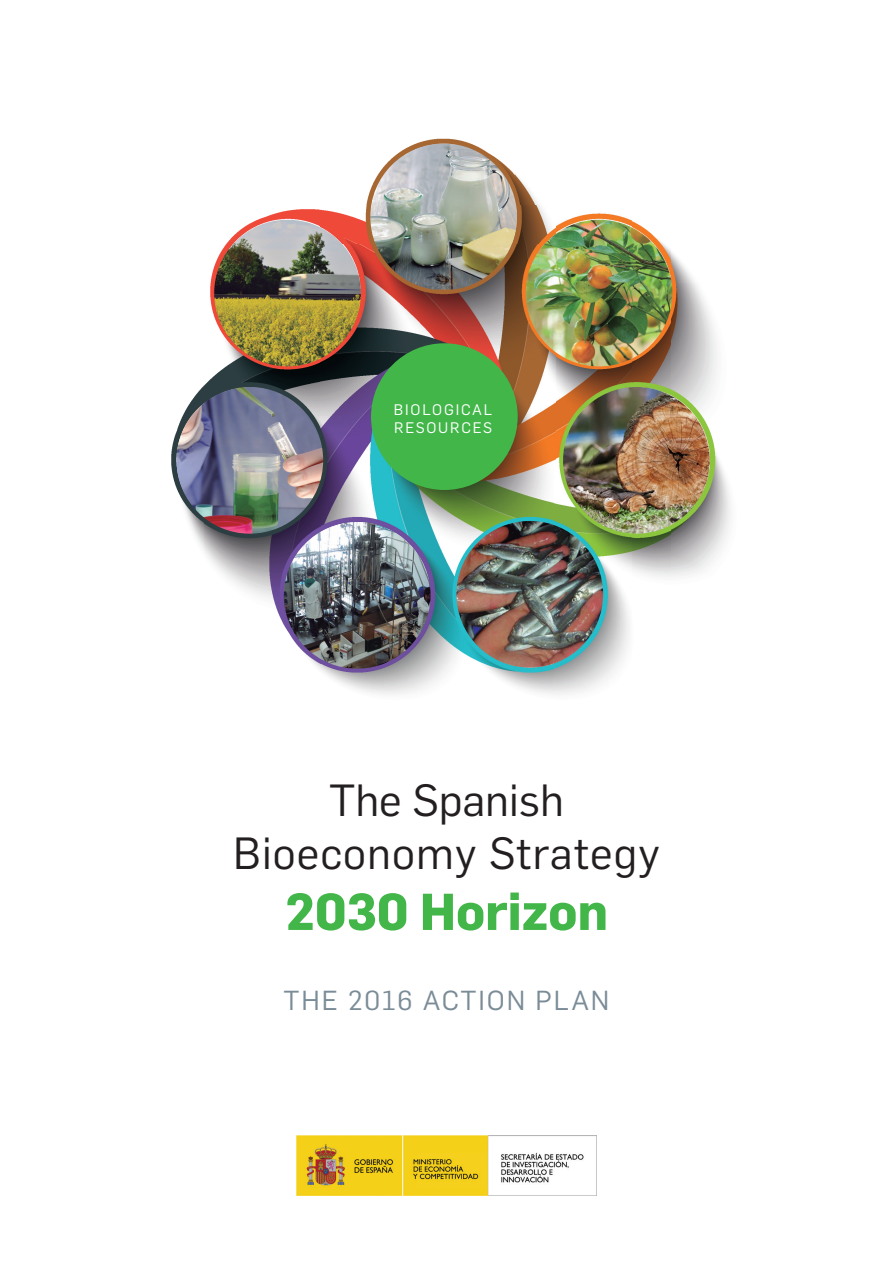
<style>
.page{position:relative;width:893px;height:1263px;background:#fff}
.page>*{position:absolute;margin:0;border:0;box-sizing:border-box;transform-origin:0 0}
.t1{font:700 50.85px "Flama";color:#42b649}
.t2{font:44.25px/52.9px "Flama";letter-spacing:.025em;color:#231f20;text-align:center}
.t3{font:27px "Flama";letter-spacing:.07em;color:#7a8c97}
.t4{font:15px "Flama";letter-spacing:.12em;color:#fff}
</style>
<div class="page">
<img style="left:321px;top:204px;width:311px;height:491px">
<img style="left:282px;top:209px;width:39px;height:461px">
<img style="left:632px;top:221px;width:39px;height:356px">
<img style="left:204px;top:211px;width:78px;height:410px">
<img style="left:171px;top:385px;width:33px;height:165px">
<img style="left:671px;top:283px;width:60px;height:294px">
<img style="left:671px;top:252px;width:24px;height:31px">
<img style="left:366px;top:138px;width:106px;height:66px">
<img style="left:517px;top:177px;width:21px;height:27px">
<img style="left:296px;top:1135px;width:301px;height:60px">
<img style="left:370px;top:144px;width:147px;height:145px">
<img style="left:526px;top:220px;width:146px;height:146px;border-radius:73px">
<img style="left:563px;top:387px;width:147px;height:147px;border-radius:73px">
<img style="left:456px;top:521px;width:147px;height:147px;border-radius:73px">
<img style="left:284px;top:522px;width:147px;height:147px;border-radius:73px">
<img style="left:176px;top:387px;width:147px;height:147px;border-radius:73px">
<img style="left:214px;top:220px;width:147px;height:146px;border-radius:73px">
<div style="left:371px;top:343px;width:147px;height:147px;background:#42b649;border-radius:50%"></div>
<p class="t4" style="left:394px;top:399px;width:100px">BIOLOGICAL</p>
<p class="t4" style="left:394px;top:417px;width:99px">RESOURCES</p>
<p class="t2" style="left:233px;top:771px;width:428px">The Spanish<br>Bioeconomy Strategy</p>
<p class="t1" style="left:285px;top:875px;width:325px">2030 Horizon</p>
<p class="t3" style="left:283px;top:981px;width:327px">THE 2016 ACTION PLAN</p>
</div>
